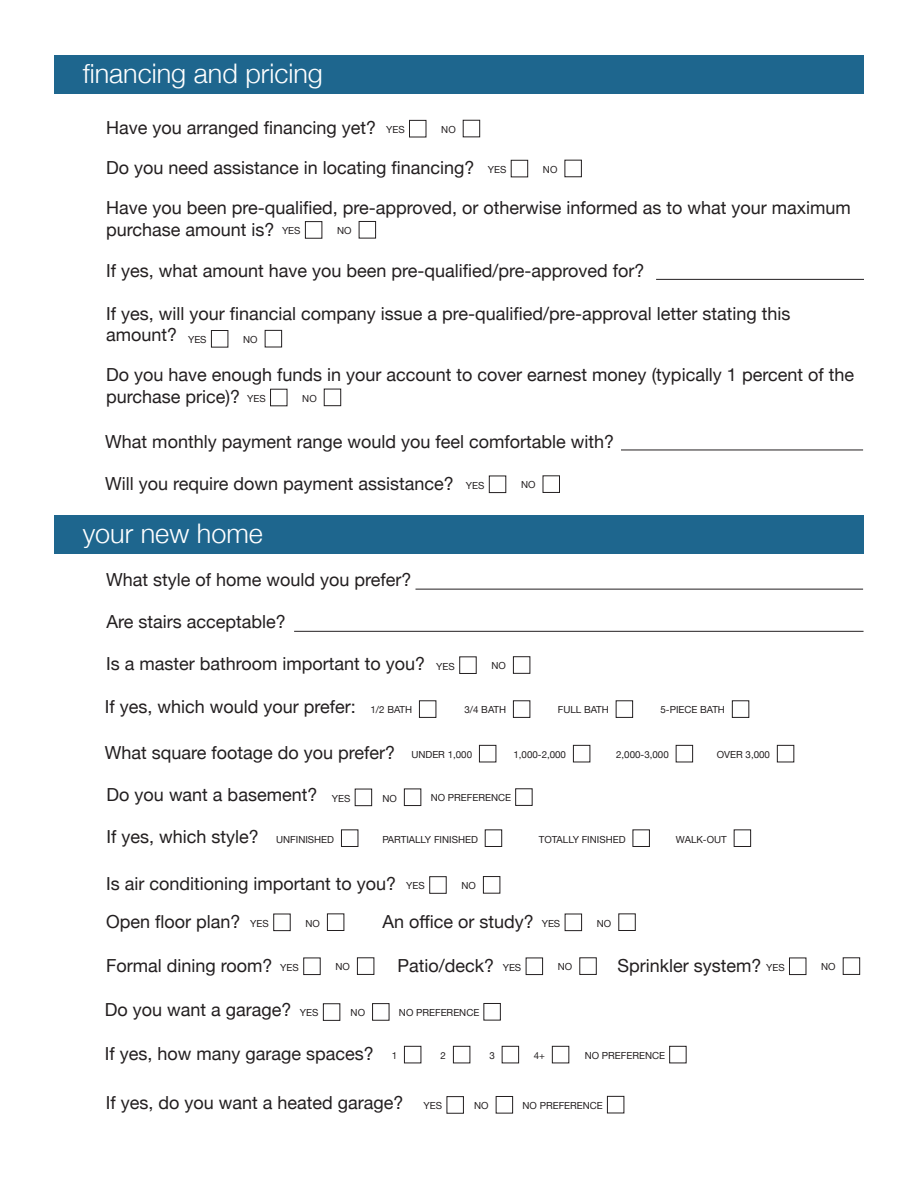
<style>
.page{position:relative;width:918px;height:1188px;background:#fff}
.page>*{position:absolute;margin:0;border:0;box-sizing:border-box;transform-origin:0 0}
.t1{font:300 27px "Helvetica Neue";color:#fff}
.t2{font:18px/21.6px "Helvetica Neue";color:#231f20}
.t3{font:9.75px "Helvetica Neue";color:#231f20}
.s1{font-size:9.75px}
</style>
<div class="page">
<div style="left:54px;top:55px;width:810px;height:39px;background:#1e668e"></div>
<div style="left:409px;top:120px;width:17px;height:17px;border:1px solid #231f20"></div>
<div style="left:463px;top:120px;width:17px;height:17px;border:1px solid #231f20"></div>
<div style="left:511px;top:160px;width:17px;height:17px;border:1px solid #231f20"></div>
<div style="left:565px;top:160px;width:17px;height:17px;border:1px solid #231f20"></div>
<div style="left:305px;top:221px;width:17px;height:18px;border:1px solid #231f20"></div>
<div style="left:359px;top:221px;width:17px;height:17px;border:1px solid #231f20"></div>
<div style="left:270px;top:389px;width:17px;height:17px;border:1px solid #231f20"></div>
<div style="left:324px;top:389px;width:17px;height:17px;border:1px solid #231f20"></div>
<hr style="left:656px;top:279px;width:208px;height:1px;background:#231f20">
<div style="left:211px;top:330px;width:17px;height:18px;border:1px solid #231f20"></div>
<div style="left:265px;top:330px;width:17px;height:17px;border:1px solid #231f20"></div>
<hr style="left:621px;top:450px;width:242px;height:1px;background:#231f20">
<div style="left:489px;top:476px;width:17px;height:17px;border:1px solid #231f20"></div>
<div style="left:543px;top:475px;width:17px;height:18px;border:1px solid #231f20"></div>
<div style="left:54px;top:515px;width:810px;height:39px;background:#1e668e"></div>
<hr style="left:416px;top:589px;width:447px;height:1px;background:#231f20">
<hr style="left:294px;top:631px;width:570px;height:1px;background:#231f20">
<div style="left:459px;top:656px;width:18px;height:18px;border:1px solid #231f20"></div>
<div style="left:513px;top:656px;width:17px;height:18px;border:1px solid #231f20"></div>
<div style="left:419px;top:700px;width:17px;height:18px;border:1px solid #231f20"></div>
<div style="left:513px;top:700px;width:17px;height:18px;border:1px solid #231f20"></div>
<div style="left:616px;top:700px;width:17px;height:18px;border:1px solid #231f20"></div>
<div style="left:732px;top:700px;width:17px;height:18px;border:1px solid #231f20"></div>
<div style="left:479px;top:745px;width:17px;height:17px;border:1px solid #231f20"></div>
<div style="left:573px;top:745px;width:17px;height:17px;border:1px solid #231f20"></div>
<div style="left:676px;top:745px;width:17px;height:17px;border:1px solid #231f20"></div>
<div style="left:777px;top:745px;width:17px;height:17px;border:1px solid #231f20"></div>
<div style="left:355px;top:789px;width:17px;height:17px;border:1px solid #231f20"></div>
<div style="left:404px;top:789px;width:17px;height:17px;border:1px solid #231f20"></div>
<div style="left:515px;top:788px;width:18px;height:18px;border:1px solid #231f20"></div>
<div style="left:341px;top:829px;width:17px;height:18px;border:1px solid #231f20"></div>
<div style="left:485px;top:829px;width:17px;height:18px;border:1px solid #231f20"></div>
<div style="left:633px;top:829px;width:17px;height:18px;border:1px solid #231f20"></div>
<div style="left:734px;top:829px;width:17px;height:18px;border:1px solid #231f20"></div>
<div style="left:429px;top:876px;width:18px;height:18px;border:1px solid #231f20"></div>
<div style="left:483px;top:876px;width:17px;height:18px;border:1px solid #231f20"></div>
<div style="left:273px;top:914px;width:18px;height:17px;border:1px solid #231f20"></div>
<div style="left:327px;top:913px;width:17px;height:18px;border:1px solid #231f20"></div>
<div style="left:565px;top:914px;width:17px;height:17px;border:1px solid #231f20"></div>
<div style="left:618px;top:913px;width:18px;height:18px;border:1px solid #231f20"></div>
<div style="left:303px;top:958px;width:18px;height:17px;border:1px solid #231f20"></div>
<div style="left:357px;top:957px;width:17px;height:18px;border:1px solid #231f20"></div>
<div style="left:526px;top:958px;width:17px;height:17px;border:1px solid #231f20"></div>
<div style="left:579px;top:957px;width:18px;height:18px;border:1px solid #231f20"></div>
<div style="left:789px;top:958px;width:17px;height:17px;border:1px solid #231f20"></div>
<div style="left:843px;top:957px;width:17px;height:18px;border:1px solid #231f20"></div>
<div style="left:323px;top:1003px;width:17px;height:18px;border:1px solid #231f20"></div>
<div style="left:372px;top:1003px;width:17px;height:18px;border:1px solid #231f20"></div>
<div style="left:483px;top:1003px;width:18px;height:17px;border:1px solid #231f20"></div>
<div style="left:404px;top:1046px;width:17px;height:17px;border:1px solid #231f20"></div>
<div style="left:453px;top:1046px;width:17px;height:17px;border:1px solid #231f20"></div>
<div style="left:502px;top:1046px;width:17px;height:17px;border:1px solid #231f20"></div>
<div style="left:552px;top:1046px;width:17px;height:17px;border:1px solid #231f20"></div>
<div style="left:669px;top:1046px;width:18px;height:17px;border:1px solid #231f20"></div>
<div style="left:447px;top:1096px;width:17px;height:18px;border:1px solid #231f20"></div>
<div style="left:496px;top:1096px;width:17px;height:17px;border:1px solid #231f20"></div>
<div style="left:607px;top:1096px;width:17px;height:17px;border:1px solid #231f20"></div>
<h1 class="t1" style="left:83px;top:52px;width:242px">financing and pricing</h1>
<p class="t2" style="left:106px;top:116px;width:300px">Have you arranged financing yet? <span class="s1">YES</span></p>
<p class="t3" style="left:441px;top:121px;width:16px">NO</p>
<p class="t2" style="left:106px;top:156px;width:402px">Do you need assistance in locating financing? <span class="s1">YES</span></p>
<p class="t3" style="left:543px;top:161px;width:16px">NO</p>
<p class="t2" style="left:106px;top:195px;width:746px">Have you been pre-qualified, pre-approved, or otherwise informed as to what your maximum purchase amount is? <span class="s1">YES</span></p>
<p class="t3" style="left:337px;top:222px;width:16px">NO</p>
<p class="t2" style="left:106px;top:258px;width:540px">If yes, what amount have you been pre-qualified/pre-approved for?</p>
<p class="t2" style="left:106px;top:301px;width:686px">If yes, will your financial company issue a pre-qualified/pre-approval letter stating this amount? <sub>YES</sub></p>
<p class="t3" style="left:243px;top:331px;width:16px">NO</p>
<p class="t2" style="left:106px;top:363px;width:749px">Do you have enough funds in your account to cover earnest money (typically 1 percent of the purchase price)? <span class="s1">YES</span></p>
<p class="t3" style="left:302px;top:390px;width:16px">NO</p>
<p class="t2" style="left:105px;top:429px;width:510px">What monthly payment range would you feel comfortable with?</p>
<p class="t2" style="left:105px;top:471px;width:381px">Will you require down payment assistance? <span class="s1">YES</span></p>
<p class="t3" style="left:521px;top:477px;width:16px">NO</p>
<h1 class="t1" style="left:83px;top:512px;width:182px">your new home</h1>
<p class="t2" style="left:106px;top:568px;width:307px">What style of home would you prefer?</p>
<p class="t2" style="left:107px;top:610px;width:181px">Are stairs acceptable?</p>
<p class="t2" style="left:106px;top:652px;width:350px">Is a master bathroom important to you? <span class="s1">YES</span></p>
<p class="t3" style="left:492px;top:658px;width:16px">NO</p>
<p class="t2" style="left:105px;top:694px;width:309px">If yes, which would your prefer: <span class="s1">1/2 BATH</span></p>
<p class="t3" style="left:465px;top:702px;width:43px">3/4 BATH</p>
<p class="t3" style="left:558px;top:702px;width:52px">FULL BATH</p>
<p class="t3" style="left:661px;top:702px;width:66px">5-PIECE BATH</p>
<p class="t2" style="left:105px;top:740px;width:369px">What square footage do you prefer? <span class="s1">UNDER 1,000</span></p>
<p class="t3" style="left:513px;top:746px;width:54px">1,000-2,000</p>
<p class="t3" style="left:616px;top:746px;width:54px">2,000-3,000</p>
<p class="t3" style="left:717px;top:746px;width:55px">OVER 3,000</p>
<p class="t2" style="left:107px;top:782px;width:245px">Do you want a basement? <span class="s1">YES</span></p>
<p class="t3" style="left:382px;top:790px;width:16px">NO</p>
<p class="t3" style="left:431px;top:790px;width:82px">NO PREFERENCE</p>
<p class="t2" style="left:107px;top:825px;width:229px">If yes, which style? <span class="s1">UNFINISHED</span></p>
<p class="t3" style="left:382px;top:831px;width:97px">PARTIALLY FINISHED</p>
<p class="t3" style="left:539px;top:831px;width:88px">TOTALLY FINISHED</p>
<p class="t3" style="left:676px;top:831px;width:52px">WALK-OUT</p>
<p class="t2" style="left:106px;top:872px;width:320px">Is air conditioning important to you? <span class="s1">YES</span></p>
<p class="t3" style="left:462px;top:877px;width:16px">NO</p>
<p class="t2" style="left:106px;top:909px;width:164px">Open floor plan? <span class="s1">YES</span></p>
<p class="t3" style="left:306px;top:915px;width:16px">NO</p>
<p class="t2" style="left:382px;top:909px;width:179px">An office or study? <span class="s1">YES</span></p>
<p class="t3" style="left:597px;top:915px;width:16px">NO</p>
<p class="t2" style="left:106px;top:953px;width:194px">Formal dining room? <span class="s1">YES</span></p>
<p class="t3" style="left:336px;top:959px;width:16px">NO</p>
<p class="t2" style="left:397px;top:953px;width:125px">Patio/deck? <span class="s1">YES</span></p>
<p class="t3" style="left:558px;top:959px;width:16px">NO</p>
<p class="t2" style="left:617px;top:953px;width:169px">Sprinkler system? <span class="s1">YES</span></p>
<p class="t3" style="left:821px;top:959px;width:16px">NO</p>
<p class="t2" style="left:105px;top:997px;width:215px">Do you want a garage? <span class="s1">YES</span></p>
<p class="t3" style="left:351px;top:1004px;width:16px">NO</p>
<p class="t3" style="left:399px;top:1004px;width:82px">NO PREFERENCE</p>
<p class="t2" style="left:105px;top:1041px;width:294px">If yes, how many garage spaces? <span class="s1">1</span></p>
<p class="t3" style="left:441px;top:1047px;width:7px">2</p>
<p class="t3" style="left:489px;top:1047px;width:7px">3</p>
<p class="t3" style="left:534px;top:1047px;width:13px">4+</p>
<p class="t3" style="left:585px;top:1047px;width:82px">NO PREFERENCE</p>
<p class="t2" style="left:106px;top:1090px;width:338px">If yes, do you want a heated garage? <span class="s1">YES</span></p>
<p class="t3" style="left:474px;top:1097px;width:16px">NO</p>
<p class="t3" style="left:523px;top:1097px;width:82px">NO PREFERENCE</p>
</div>
